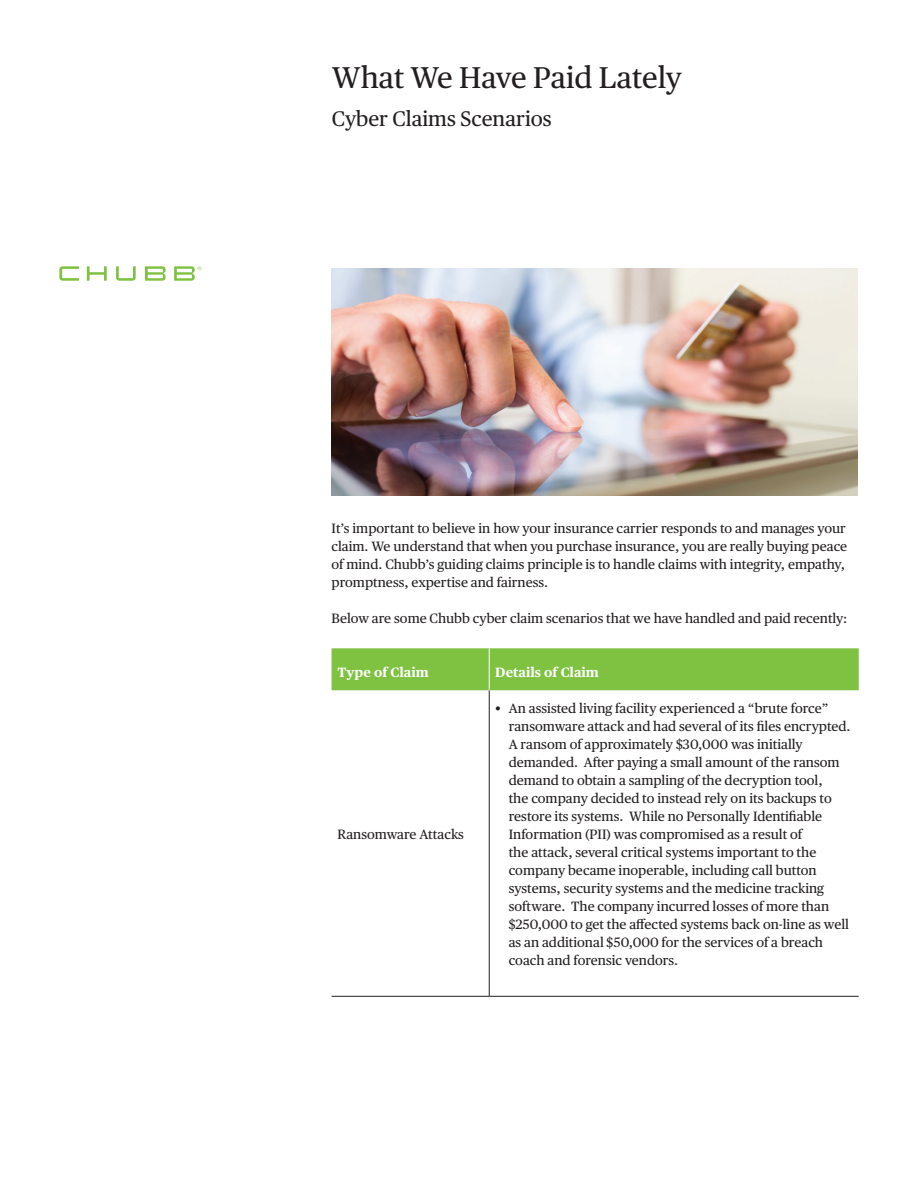
<style>
.page{position:relative;width:918px;height:1188px;background:#fff}
.page>*{position:absolute;margin:0;border:0;box-sizing:border-box;transform-origin:0 0}
.Section_Header{font:30px "Chubb Publico Text";letter-spacing:-.005em;color:#231f20}
.Section_Sub_Head{font:21px "Chubb Publico Text";color:#231f20}
.Body_Copy_Black{font:13.5px/18px "Chubb Publico Text";color:#231f20}
.Body_Copy_KO{font:700 13.5px "Chubb Publico Text";color:#fff}
</style>
<div class="page">
<svg style="left:59px;top:266px;width:142px;height:15px"></svg>
<div style="left:332px;top:648px;width:527px;height:42px;background:#7fc241"></div>
<hr style="left:489px;top:690px;width:1px;height:306px;background:#231f20">
<hr style="left:332px;top:996px;width:157px;height:1px;background:#231f20">
<hr style="left:489px;top:996px;width:370px;height:1px;background:#231f20">
<hr style="left:489px;top:648px;width:1px;height:42px;background:#fff">
<img style="left:331px;top:268px;width:527px;height:228px">
<p class="Section_Header" style="left:332px;top:55px;width:351px">What We Have Paid Lately</p>
<p class="Section_Sub_Head" style="left:332px;top:103px;width:221px">Cyber Claims Scenarios</p>
<p class="Body_Copy_Black" style="left:332px;top:518px;width:517px">It’s important to believe in how your insurance carrier responds to and manages your claim. We understand that when you purchase insurance, you are really buying peace of mind. Chubb’s guiding claims principle is to handle claims with integrity, empathy, promptness, expertise and fairness.</p>
<p class="Body_Copy_Black" style="left:332px;top:608px;width:517px">Below are some Chubb cyber claim scenarios that we have handled and paid recently:</p>
<p class="Body_Copy_KO" style="left:338px;top:662px;width:93px">Type of Claim</p>
<p class="Body_Copy_KO" style="left:495px;top:662px;width:105px">Details of Claim</p>
<p class="Body_Copy_Black" style="left:338px;top:824px;width:128px">Ransomware Attacks</p>
<p class="Body_Copy_Black" style="left:509px;top:698px;width:343px;text-indent:-14px">• An assisted living facility experienced a “brute force” ransomware attack and had several of its files encrypted.<br>A ransom of approximately $30,000 was initially demanded. After paying a small amount of the ransom demand to obtain a sampling of the decryption tool,<br>the company decided to instead rely on its backups to restore its systems. While no Personally Identifiable Information (PII) was compromised as a result of<br>the attack, several critical systems important to the company became inoperable, including call button systems, security systems and the medicine tracking software. The company incurred losses of more than $250,000 to get the affected systems back on-line as well as an additional $50,000 for the services of a breach coach and forensic vendors.</p>
</div>
